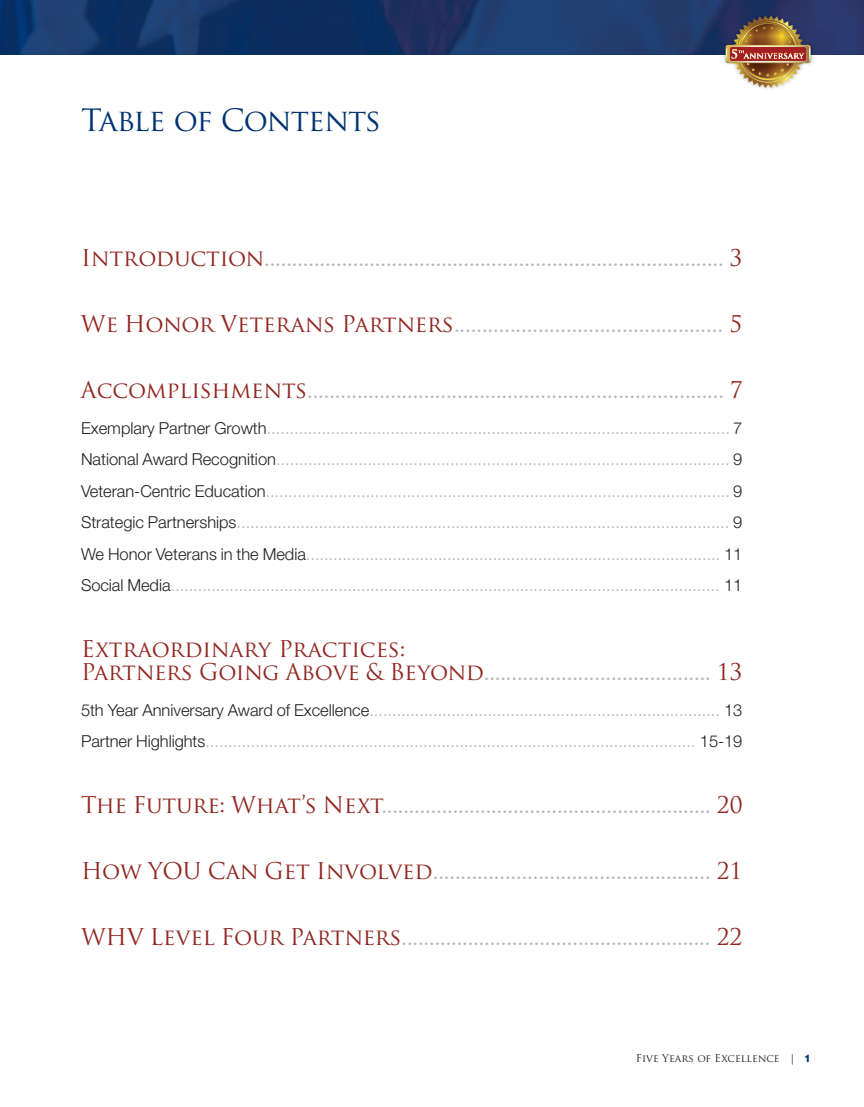
<style>
.page{position:relative;width:864px;height:1107px;background:#fff}
.page>*{position:absolute;margin:0;border:0;box-sizing:border-box;transform-origin:0 0}
.t1{font:30px "Trajan Pro";letter-spacing:-.03em;color:#013371}
.t2{font:22.5px "Trajan Pro";letter-spacing:-.005em;color:#b2b3b7}
.t3{font:22.5px/22.5px "Trajan Pro";letter-spacing:-.005em;color:#912620}
.t4{font:300 16.5px/31.5px "Helvetica Neue LT Std";color:#b2b3b7;text-align:justify}
.t5{font:10.5px "Trajan Pro";color:#231f20}
.s1{color:#912620}
.s2{color:#231f20}
.s3{color:#b2b3b7}
.s4{font-family:"Helvetica Neue LT Std";font-weight:800;color:#013371}
</style>
<div class="page">
<img style="left:0;top:0;width:864px;height:55px">
<img style="left:709px;top:6px;width:117px;height:83px">
<img style="left:726px;top:15px;width:85px;height:73px">
<h1 class="t1" style="left:81px;top:103px;width:302px">Table of Contents</h1>
<h2 class="t2" style="left:81px;top:245px;width:663px"><span class="s1">Introduction</span>................................................................................... <span class="s1">3</span></h2>
<h2 class="t2" style="left:81px;top:311px;width:663px"><span class="s1">We Honor Veterans Partners</span>................................................ <span class="s1">5</span></h2>
<h2 class="t2" style="left:81px;top:377px;width:663px"><span class="s1">Accomplishments</span>........................................................................... <span class="s1">7</span></h2>
<p class="t4" style="left:81px;top:414px;width:663px"><span class="s2">Exemplary Partner Growth</span>..................................................................................................... <span class="s2">7<br>National Award Recognition</span>................................................................................................... <span class="s2">9<br>Veteran-Centric Education</span>...................................................................................................... <span class="s2">9<br>Strategic Partnerships</span>............................................................................................................ <span class="s2">9<br>We Honor Veterans in the Media</span>........................................................................................... <span class="s2">11<br>Social Media</span>......................................................................................................................... <span class="s2">11</span></p>
<h2 class="t3" style="left:81px;top:638px;width:663px">Extraordinary Practices:<br>Partners Going Above &amp; Beyond<span class="s3">.........................................</span> 13</h2>
<p class="t4" style="left:81px;top:696px;width:663px"><span class="s2">5th Year Anniversary Award of Excellence</span>............................................................................. <span class="s2">13<br>Partner Highlights</span>............................................................................................................ <span class="s2">15-19</span></p>
<h2 class="t2" style="left:81px;top:792px;width:663px"><span class="s1">The Future: What’s Next</span>............................................................ <span class="s1">20</span></h2>
<h2 class="t2" style="left:81px;top:858px;width:663px"><span class="s1">How YOU Can Get Involved</span>.................................................. <span class="s1">21</span></h2>
<h2 class="t2" style="left:81px;top:924px;width:663px"><span class="s1">WHV Level Four Partners</span>........................................................ <span class="s1">22</span></h2>
<p class="t5" style="left:636px;top:1052px;width:176px">Five Years of Excellence | <span class="s4">1</span></p>
</div>
